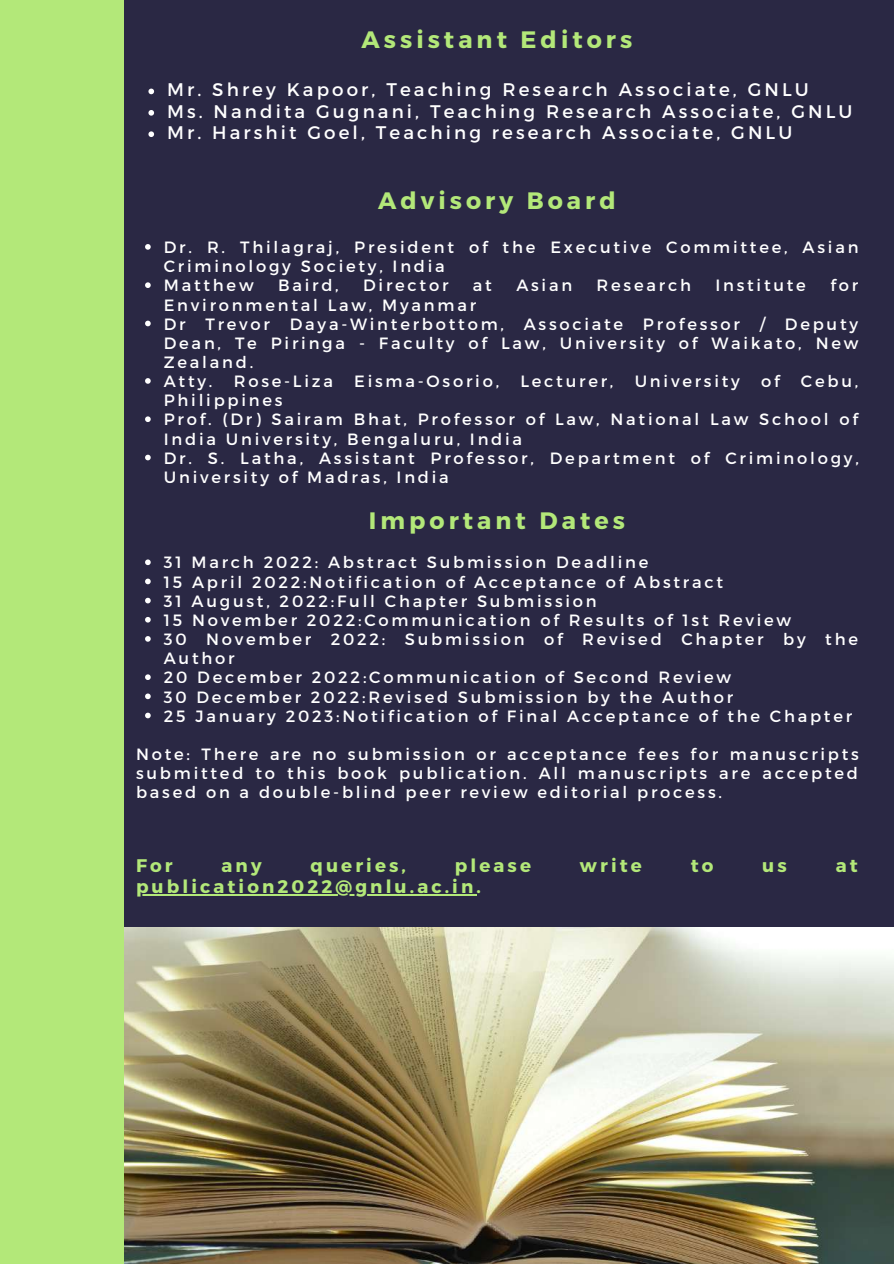
<style>
.page{position:relative;width:894px;height:1264px;background:#fff}
.page>*{position:absolute;margin:0;border:0;box-sizing:border-box;transform-origin:0 0}
.t1{font:700 23.7px "Montserrat";letter-spacing:.17em;color:#b3e879}
.t2{font:18.3px/21.5px "Montserrat";letter-spacing:.17em;color:#fff}
.t3{font:700 18.3px "Montserrat";letter-spacing:.17em;color:#b3e879}
.t4{font:16.35px/19.2px "Montserrat";letter-spacing:.17em;color:#fff}
</style>
<div class="page">
<div style="left:0;top:0;width:893px;height:1263px;background:#2a2844"></div>
<div style="left:0;top:0;width:124px;height:1263px;background:#b3e879"></div>
<svg style="left:148px;top:89px;width:6px;height:5px"></svg>
<svg style="left:148px;top:110px;width:6px;height:6px"></svg>
<svg style="left:148px;top:131px;width:6px;height:6px"></svg>
<svg style="left:145px;top:244px;width:6px;height:6px"></svg>
<svg style="left:145px;top:282px;width:6px;height:6px"></svg>
<svg style="left:145px;top:321px;width:6px;height:5px"></svg>
<svg style="left:145px;top:378px;width:6px;height:6px"></svg>
<svg style="left:145px;top:416px;width:6px;height:6px"></svg>
<svg style="left:145px;top:454px;width:6px;height:6px"></svg>
<svg style="left:145px;top:559px;width:6px;height:6px"></svg>
<svg style="left:145px;top:578px;width:6px;height:6px"></svg>
<svg style="left:145px;top:597px;width:6px;height:6px"></svg>
<svg style="left:145px;top:617px;width:6px;height:5px"></svg>
<svg style="left:145px;top:636px;width:6px;height:5px"></svg>
<svg style="left:145px;top:674px;width:6px;height:6px"></svg>
<svg style="left:145px;top:693px;width:6px;height:6px"></svg>
<svg style="left:145px;top:712px;width:6px;height:6px"></svg>
<hr style="left:136px;top:894px;width:340px;height:1px;background:#b3e879">
<img style="left:124px;top:927px;width:769px;height:336px">
<h1 class="t1" style="left:361px;top:24px;width:272px">Assistant Editors</h1>
<p class="t2" style="left:167px;top:78px;width:686px">Mr. Shrey Kapoor, Teaching Research Associate, GNLU<br>Ms. Nandita Gugnani, Teaching Research Associate, GNLU<br>Mr. Harshit Goel, Teaching research Associate, GNLU</p>
<h1 class="t1" style="left:378px;top:185px;width:239px">Advisory Board</h1>
<p class="t4" style="left:164px;top:237px;width:696px">Dr. R. Thilagraj, President of the Executive Committee, Asian<br>Criminology Society, India<br>Matthew</p>
<p class="t4" style="left:278px;top:275px;width:62px">Baird,</p>
<p class="t4" style="left:363px;top:275px;width:87px">Director</p>
<p class="t4" style="left:473px;top:275px;width:20px">at</p>
<p class="t4" style="left:516px;top:275px;width:57px">Asian</p>
<p class="t4" style="left:596px;top:275px;width:96px">Research</p>
<p class="t4" style="left:715px;top:275px;width:92px">Institute</p>
<p class="t4" style="left:830px;top:275px;width:29px">for</p>
<p class="t4" style="left:164px;top:294px;width:695px">Environmental Law, Myanmar<br>Dr Trevor Daya-Winterbottom, Associate Professor / Deputy<br>Dean, Te Piringa - Faculty of Law, University of Waikato, New<br>Zealand.<br>Atty.</p>
<p class="t4" style="left:234px;top:371px;width:101px">Rose-Liza</p>
<p class="t4" style="left:354px;top:371px;width:146px">Eisma-Osorio,</p>
<p class="t4" style="left:520px;top:371px;width:94px">Lecturer,</p>
<p class="t4" style="left:634px;top:371px;width:107px">University</p>
<p class="t4" style="left:761px;top:371px;width:20px">of</p>
<p class="t4" style="left:800px;top:371px;width:59px">Cebu,</p>
<p class="t4" style="left:164px;top:390px;width:696px">Philippines<br>Prof. (Dr) Sairam Bhat, Professor of Law, National Law School of India University, Bengaluru, India<br>Dr. S. Latha, Assistant Professor, Department of Criminology, University of Madras, India</p>
<h1 class="t1" style="left:369px;top:505px;width:257px">Important Dates</h1>
<p class="t4" style="left:164px;top:552px;width:695px">31 March 2022: Abstract Submission Deadline<br>15 April 2022:Notification of Acceptance of Abstract<br>31 August, 2022:Full Chapter Submission<br>15 November 2022:Communication of Results of 1st Review<br>30 November 2022: Submission of Revised Chapter by the Author<br>20 December 2022:Communication of Second Review<br>30 December 2022:Revised Submission by the Author<br>25 January 2023:Notification of Final Acceptance of the Chapter</p>
<p class="t4" style="left:136px;top:743px;width:724px;text-align:justify">Note: There are no submission or acceptance fees for manuscripts submitted to this book publication. All manuscripts are accepted based on a double-blind peer review editorial process.</p>
<p class="t3" style="left:136px;top:853px;width:38px">For</p>
<p class="t3" style="left:221px;top:853px;width:41px">any</p>
<p class="t3" style="left:310px;top:853px;width:97px">queries,</p>
<p class="t3" style="left:455px;top:853px;width:78px">please</p>
<p class="t3" style="left:579px;top:853px;width:63px">write</p>
<p class="t3" style="left:690px;top:853px;width:24px">to</p>
<p class="t3" style="left:762px;top:853px;width:26px">us</p>
<p class="t3" style="left:835px;top:853px;width:23px">at</p>
<p class="t3" style="left:136px;top:874px;width:346px">publication2022@gnlu.ac.in.</p>
</div>
